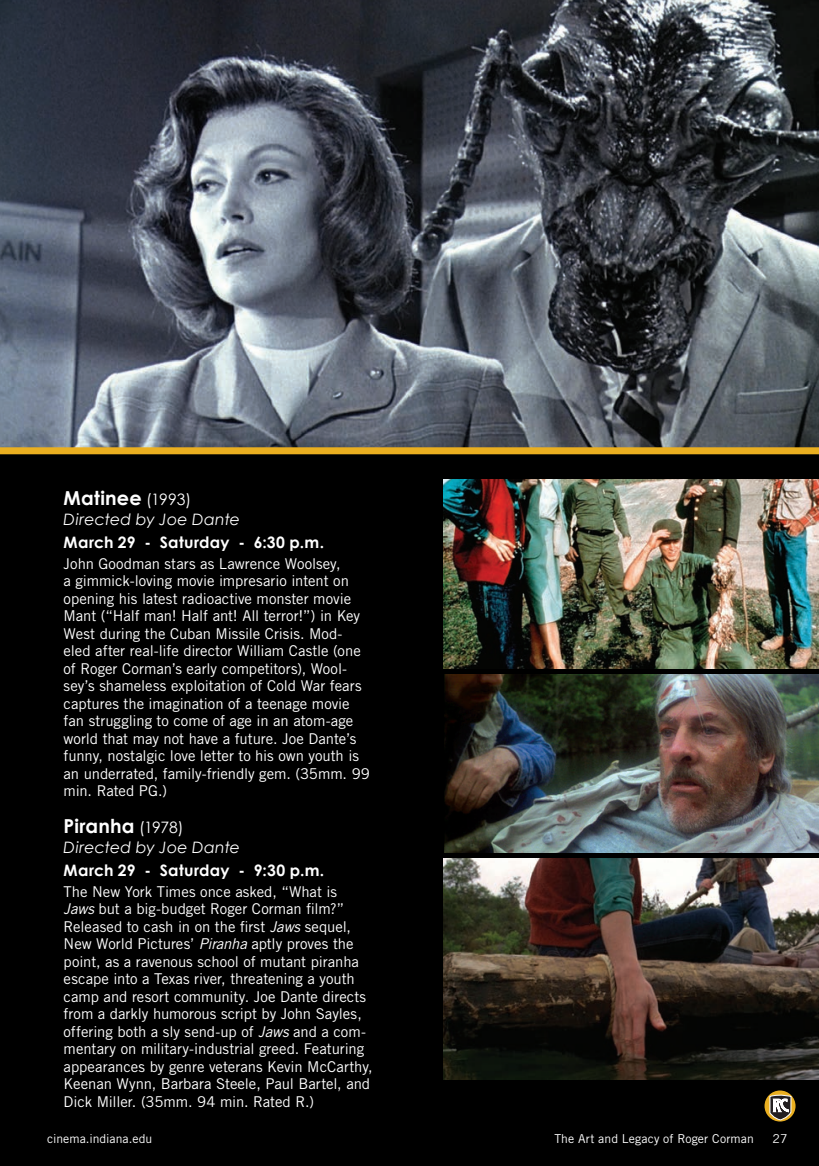
<style>
.page{position:relative;width:819px;height:1166px;background:#fff}
.page>*{position:absolute;margin:0;border:0;box-sizing:border-box;transform-origin:0 0}
.t1{font:700 19.25px "Century Gothic";letter-spacing:.01em;color:#fff}
.t2{font:700 15.75px "Century Gothic";letter-spacing:.015em;color:#fff}
.t3{font:italic 15.75px "Century Gothic";letter-spacing:.015em;color:#fff}
.t4{font:14.88px/17.5px "Trade Gothic LT Std";letter-spacing:-.005em;color:#fff}
.page_number-left{font:12.25px "Trade Gothic LT Std";letter-spacing:.005em;color:#fff}
.s1{font-weight:400;font-size:15.75px}
.s2{font-style:italic}
</style>
<div class="page">
<div style="left:0;top:452px;width:819px;height:714px;background:#000"></div>
<svg style="left:765px;top:1090px;width:31px;height:31px"></svg>
<svg style="left:769px;top:1093px;width:23px;height:27px"></svg>
<img style="left:0;top:0;width:819px;height:447px">
<img style="left:443px;top:858px;width:376px;height:221px">
<img style="left:443px;top:479px;width:376px;height:189px">
<img style="left:444px;top:674px;width:375px;height:178px">
<div style="left:0;top:447px;width:819px;height:7px;background:#eaaf20"></div>
<p class="t1" style="left:64px;top:486px;width:129px">Matinee <span class="s1">(1993)</span></p>
<p class="t3" style="left:64px;top:509px;width:178px">Directed by Joe Dante</p>
<p class="t2" style="left:64px;top:532px;width:262px">March 29 - Saturday - 6:30 p.m.</p>
<p class="t4" style="left:64px;top:554px;width:308px">John Goodman stars as Lawrence Woolsey,<br>a gimmick-loving movie impresario intent on opening his latest radioactive monster movie Mant (“Half man! Half ant! All terror!”) in Key West during the Cuban Missile Crisis. Mod&shy;eled after real-life director William Castle (one of Roger Corman’s early competitors), Wool&shy;sey’s shameless exploitation of Cold War fears captures the imagination of a teenage movie fan struggling to come of age in an atom-age world that may not have a future. Joe Dante’s funny, nostalgic love letter to his own youth is an underrated, family-friendly gem. (35mm. 99 min. Rated PG.)</p>
<p class="t1" style="left:64px;top:814px;width:122px">Piranha <span class="s1">(1978)</span></p>
<p class="t3" style="left:64px;top:837px;width:178px">Directed by Joe Dante</p>
<p class="t2" style="left:64px;top:860px;width:262px">March 29 - Saturday - 9:30 p.m.</p>
<p class="t4" style="left:64px;top:882px;width:311px">The New York Times once asked, “What is<br><span class="s2">Jaws</span> but a big-budget Roger Corman film?” Released to cash in on the first <span class="s2">Jaws</span> sequel, New World Pictures’ <span class="s2">Piranha</span> aptly proves the point, as a ravenous school of mutant piranha escape into a Texas river, threatening a youth camp and resort community. Joe Dante directs from a darkly humorous script by John Sayles, offering both a sly send-up of <span class="s2">Jaws</span> and a com&shy;mentary on military-industrial greed. Featuring appearances by genre veterans Kevin McCarthy, Keenan Wynn, Barbara Steele, Paul Bartel, and Dick Miller. (35mm. 94 min. Rated R.)</p>
<p class="page_number-left" style="left:47px;top:1131px;width:107px">cinema.indiana.edu</p>
<p class="page_number-left" style="left:554px;top:1131px;width:201px">The Art and Legacy of Roger Corman</p>
<p class="page_number-left" style="left:773px;top:1131px;width:16px">27</p>
</div>
